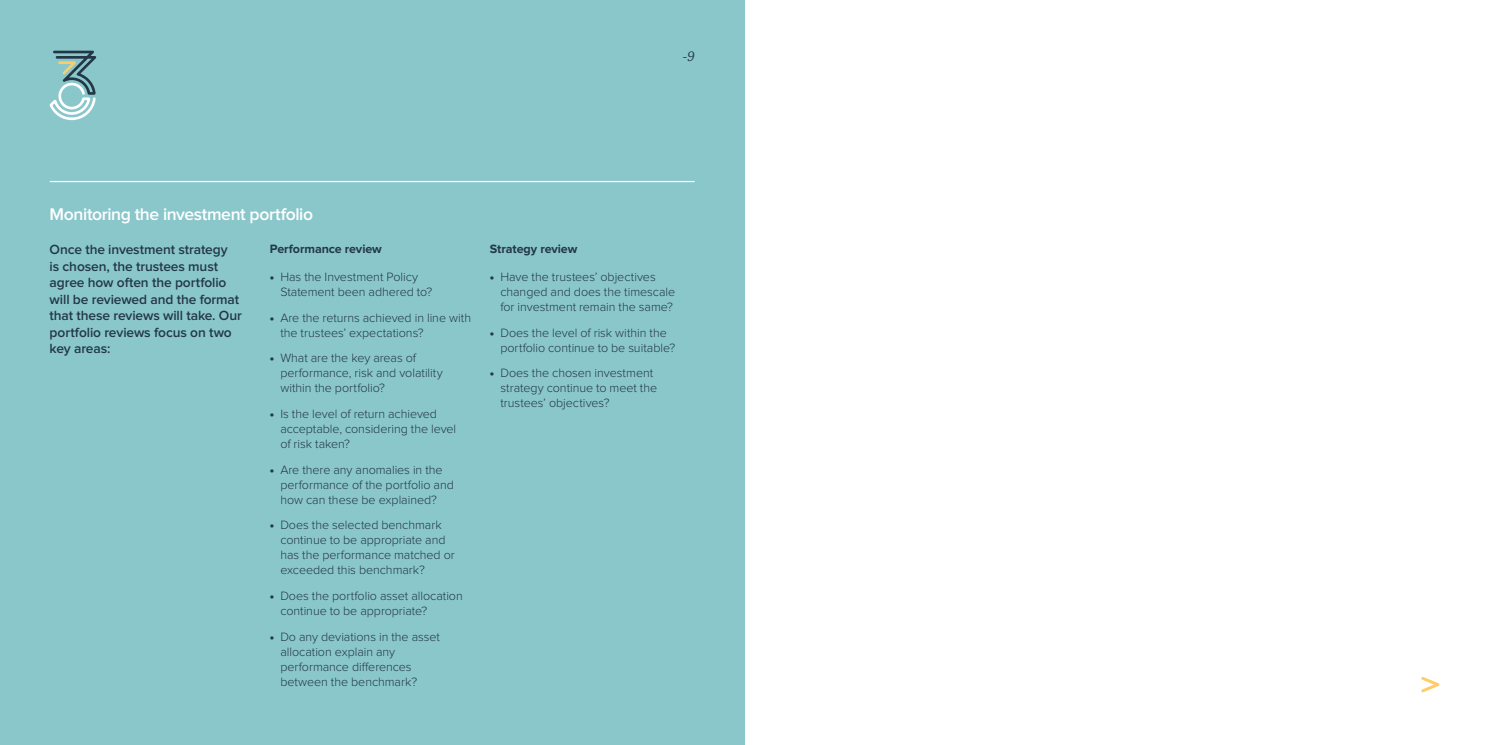
<style>
.page{position:relative;width:1489px;height:745px;background:#fff}
.page>*{position:absolute;margin:0;border:0;box-sizing:border-box;transform-origin:0 0}
.t1{font:600 17.5px "Proxima Nova";letter-spacing:-.02em;color:#fff}
.t2{font:italic 15px "Chaparral Pro";color:#233847}
.t3{font:600 13.75px/16.5px "Proxima Nova";letter-spacing:-.01em;color:#233847}
.t4{font:300 12.5px/15px "Proxima Nova";letter-spacing:-.005em;color:#233847}
.t5{font:700 12.5px "Proxima Nova";letter-spacing:-.005em;color:#233847}
.s1{font-weight:900}
</style>
<div class="page">
<div style="left:0;top:0;width:744px;height:744px;background:#8ac7cb"></div>
<svg style="left:1421px;top:677px;width:18px;height:15px"></svg>
<svg style="left:49px;top:51px;width:47px;height:69px"></svg>
<hr style="left:50px;top:181px;width:644px;height:1px;background:#fff">
<p class="t2" style="left:682px;top:48px;width:14px">-9</p>
<h1 class="t1" style="left:50px;top:206px;width:265px">Monitoring the investment portfolio</h1>
<p class="t3" style="left:50px;top:242px;width:194px">Once the investment strategy<br>is chosen, the trustees must agree how often the portfolio will be reviewed and the format that these reviews will take. Our portfolio reviews focus on two key areas:</p>
<p class="t5" style="left:270px;top:243px;width:114px">Performance review</p>
<p class="t5" style="left:490px;top:243px;width:89px">Strategy review</p>
<p class="t4" style="left:500px;top:269px;width:176px;text-indent:-11px"><span class="s1">•</span> Have the trustees’ objectives changed and does the timescale for investment remain the same?</p>
<p class="t4" style="left:500px;top:325px;width:176px;text-indent:-11px"><span class="s1">•</span> Does the level of risk within the portfolio continue to be suitable?</p>
<p class="t4" style="left:500px;top:366px;width:158px;text-indent:-11px"><span class="s1">•</span> Does the chosen investment strategy continue to meet the trustees’ objectives?</p>
<p class="t4" style="left:280px;top:269px;width:154px;text-indent:-11px"><span class="s1">•</span> Has the Investment Policy<br>Statement been adhered to?</p>
<p class="t4" style="left:280px;top:310px;width:192px;text-indent:-11px"><span class="s1">•</span> Are the returns achieved in line with the trustees’ expectations?</p>
<p class="t4" style="left:280px;top:351px;width:164px;text-indent:-11px"><span class="s1">•</span> What are the key areas of performance, risk and volatility within the portfolio?</p>
<p class="t4" style="left:280px;top:406px;width:177px;text-indent:-11px"><span class="s1">•</span> Is the level of return achieved acceptable, considering the level of risk taken?</p>
<p class="t4" style="left:280px;top:462px;width:175px;text-indent:-11px"><span class="s1">•</span> Are there any anomalies in the performance of the portfolio and how can these be explained?</p>
<p class="t4" style="left:280px;top:518px;width:176px;text-indent:-11px"><span class="s1">•</span> Does the selected benchmark continue to be appropriate and has the performance matched or exceeded this benchmark?</p>
<p class="t4" style="left:280px;top:588px;width:184px;text-indent:-11px"><span class="s1">•</span> Does the portfolio asset allocation continue to be appropriate?</p>
<p class="t4" style="left:280px;top:629px;width:161px;text-indent:-11px"><span class="s1">•</span> Do any deviations in the asset allocation explain any performance differences between the benchmark?</p>
</div>
